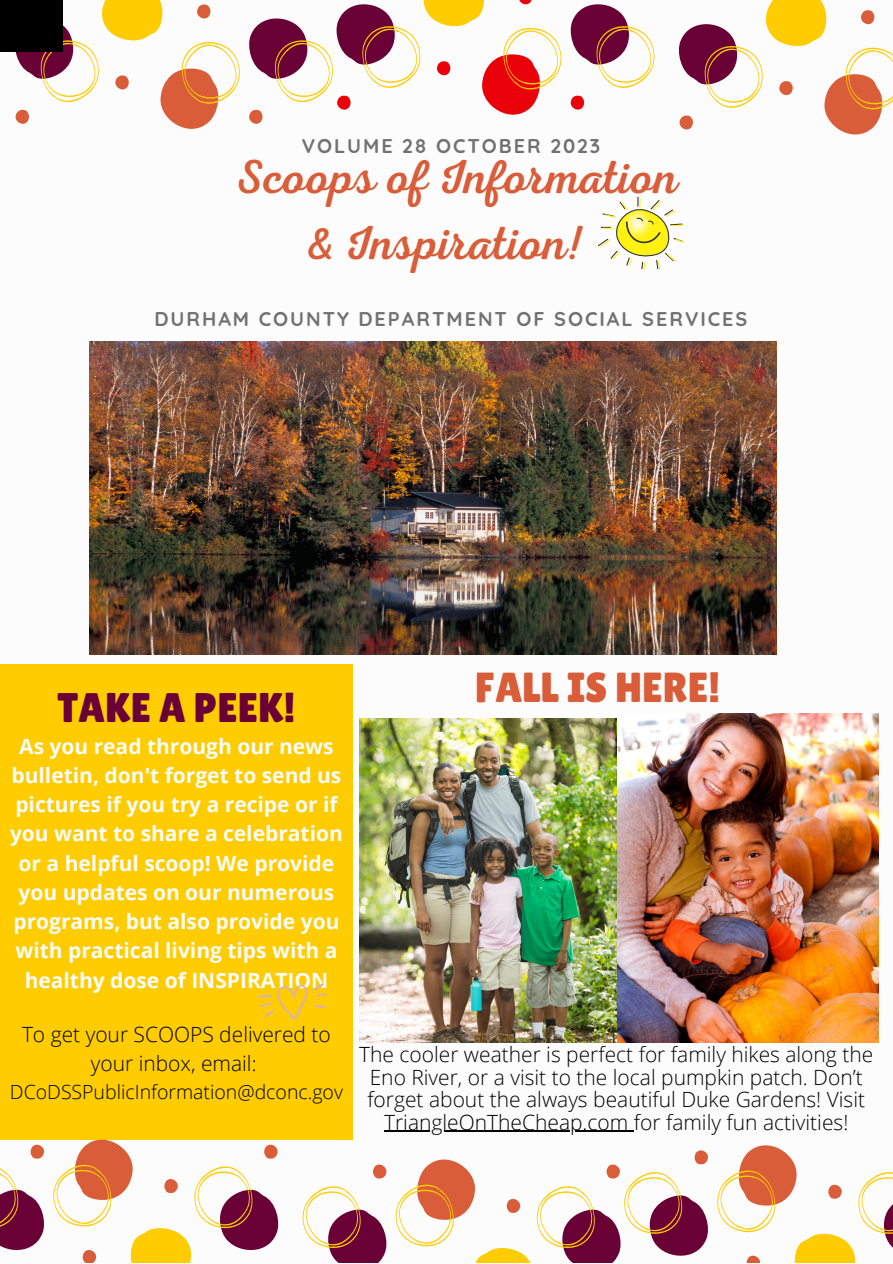
<style>
.page{position:relative;width:893px;height:1264px;background:#fff}
.page>*{position:absolute;margin:0;border:0;box-sizing:border-box;transform-origin:0 0}
.t1{font:48px "Nexa Script";color:#d95d39}
.t2{font:42px "Lilita One";color:#d95d39}
.t3{font:41.25px "Lilita One";color:#6a0136}
.t4{font:700 21px/29.2px "Open Sans";color:#fcfcfc;text-align:center}
.t5{font:300 21px/22.5px "Open Sans";color:#000;text-align:center}
.t6{font:700 19.8px "Quicksand";letter-spacing:.1em;color:#717171}
.t7{font:300 19.5px "Open Sans";color:#000}
</style>
<div class="page">
<div style="left:0;top:663px;width:353px;height:476px;background:#fc0"></div>
<svg style="left:15px;top:0;width:225px;height:129px"></svg>
<svg style="left:249px;top:0;width:406px;height:124px"></svg>
<svg style="left:678px;top:0;width:214px;height:134px"></svg>
<svg style="left:373px;top:1164px;width:13px;height:14px"></svg>
<svg style="left:395px;top:1145px;width:497px;height:117px"></svg>
<svg style="left:302px;top:1186px;width:85px;height:76px"></svg>
<svg style="left:30px;top:1144px;width:14px;height:14px"></svg>
<svg style="left:53px;top:1139px;width:227px;height:123px"></svg>
<svg style="left:0;top:1168px;width:44px;height:82px"></svg>
<svg style="left:258px;top:983px;width:69px;height:37px"></svg>
<svg style="left:598px;top:197px;width:86px;height:73px"></svg>
<div style="left:0;top:0;width:63px;height:52px;background:#000"></div>
<img style="left:616px;top:714px;width:262px;height:328px">
<img style="left:89px;top:341px;width:687px;height:314px">
<img style="left:360px;top:718px;width:256px;height:324px">
<hr style="left:384px;top:1130px;width:249px;height:1px;background:#000">
<p class="t6" style="left:302px;top:133px;width:300px">VOLUME 28 OCTOBER 2023</p>
<p class="t1" style="left:235px;top:149px;width:444px">Scoops of Information</p>
<p class="t1" style="left:306px;top:216px;width:280px">&amp; Inspiration!</p>
<p class="t6" style="left:154px;top:306px;width:594px">DURHAM COUNTY DEPARTMENT OF SOCIAL SERVICES</p>
<p class="t3" style="left:57px;top:684px;width:240px">TAKE A PEEK!</p>
<p class="t4" style="left:10px;top:731px;width:334px">As you read through our news bulletin, don't forget to send us pictures if you try a recipe or if you want to share a celebration or a helpful scoop! We provide you updates on our numerous programs, but also provide you with practical living tips with a healthy dose of INSPIRATION</p>
<p class="t5" style="left:22px;top:1018px;width:310px;line-height:29.2px">To get your SCOOPS delivered to your inbox, email:</p>
<p class="t7" style="left:10px;top:1078px;width:334px">DCoDSSPublicInformation@dconc.gov</p>
<p class="t2" style="left:475px;top:663px;width:247px">FALL IS HERE!</p>
<p class="t5" style="left:359px;top:1042px;width:515px">The cooler weather is perfect for family hikes along the Eno River, or a visit to the local pumpkin patch. Don’t forget about the always beautiful Duke Gardens! Visit TriangleOnTheCheap.com for family fun activities!</p>
</div>
